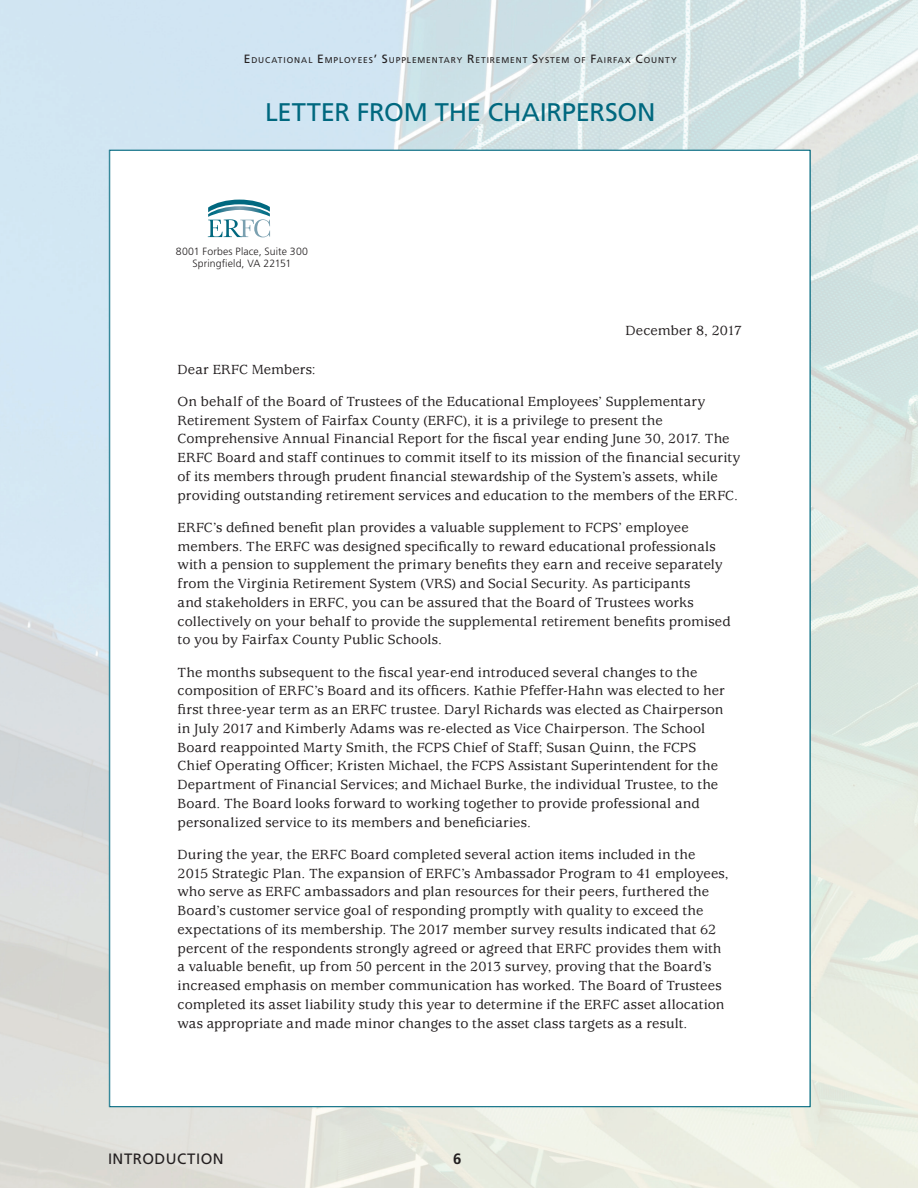
<style>
.page{position:relative;width:918px;height:1188px;background:#fff}
.page>*{position:absolute;margin:0;border:0;box-sizing:border-box;transform-origin:0 0}
.t1{font:25.5px "Frutiger LT Std";letter-spacing:-.01em;color:#00687f}
.t2{font:15px "Frutiger LT Std";letter-spacing:.035em;color:#231f20}
.t3{font:700 15px "Frutiger LT Std";color:#231f20}
.t4{font:500 14.7px/18.8px "Usherwood Std";letter-spacing:.01em;color:#231f20}
.t5{font:300 10.5px/12px "Frutiger LT Std";letter-spacing:.01em;color:#231f20;text-align:center}
.t6{font:8.4px "Frutiger LT Std";letter-spacing:.11em;color:#231f20}
.s1{font-size:12px}
</style>
<div class="page">
<img style="left:0;top:0;width:918px;height:1188px">
<div style="left:110px;top:150px;width:700px;height:957px;background:#fff"></div>
<svg style="left:208px;top:200px;width:62px;height:37px"></svg>
<p class="t6" style="left:244px;top:55px;width:434px"><span class="s1">E</span>DUCATIONAL <span class="s1">E</span>MPLOYEES<span class="s1">’ S</span>UPPLEMENTARY <span class="s1">R</span>ETIREMENT <span class="s1">S</span>YSTEM OF <span class="s1">F</span>AIRFAX <span class="s1">C</span>OUNTY</p>
<h1 class="t1" style="left:265px;top:97px;width:392px">LETTER FROM THE CHAIRPERSON</h1>
<p class="t5" style="left:176px;top:245px;width:134px">8001 Forbes Place, Suite 300<br>Springfield, VA 22151</p>
<p class="t4" style="left:626px;top:321px;width:118px">December 8, 2017</p>
<p class="t4" style="left:178px;top:353px;width:529px;line-height:32.2px">Dear ERFC Members:<br>On behalf of the Board of Trustees of the Educational Employees’ Supplementary</p>
<p class="t4" style="left:178px;top:411px;width:564px">Retirement System of Fairfax County (ERFC), it is a privilege to present the Comprehensive Annual Financial Report for the fiscal year ending June 30, 2017. The ERFC Board and staff continues to commit itself to its mission of the financial security of its members through prudent financial stewardship of the System’s assets, while providing outstanding retirement services and education to the members of the ERFC.</p>
<p class="t4" style="left:178px;top:518px;width:555px">ERFC’s defined benefit plan provides a valuable supplement to FCPS’ employee members. The ERFC was designed specifically to reward educational professionals with a pension to supplement the primary benefits they earn and receive separately from the Virginia Retirement System (VRS) and Social Security. As participants<br>and stakeholders in ERFC, you can be assured that the Board of Trustees works collectively on your behalf to provide the supplemental retirement benefits promised to you by Fairfax County Public Schools.</p>
<p class="t4" style="left:178px;top:663px;width:549px">The months subsequent to the fiscal year-end introduced several changes to the composition of ERFC’s Board and its officers. Kathie Pfeffer-Hahn was elected to her first three-year term as an ERFC trustee. Daryl Richards was elected as Chairperson in July 2017 and Kimberly Adams was re-elected as Vice Chairperson. The School Board reappointed Marty Smith, the FCPS Chief of Staff; Susan Quinn, the FCPS Chief Operating Officer; Kristen Michael, the FCPS Assistant Superintendent for the Department of Financial Services; and Michael Burke, the individual Trustee, to the Board. The Board looks forward to working together to provide professional and personalized service to its members and beneficiaries.</p>
<p class="t4" style="left:178px;top:845px;width:553px">During the year, the ERFC Board completed several action items included in the 2015 Strategic Plan. The expansion of ERFC’s Ambassador Program to 41 employees, who serve as ERFC ambassadors and plan resources for their peers, furthered the Board’s customer service goal of responding promptly with quality to exceed the expectations of its membership. The 2017 member survey results indicated that 62 percent of the respondents strongly agreed or agreed that ERFC provides them with a valuable benefit, up from 50 percent in the 2013 survey, proving that the Board’s increased emphasis on member communication has worked. The Board of Trustees completed its asset liability study this year to determine if the ERFC asset allocation was appropriate and made minor changes to the asset class targets as a result.</p>
<p class="t2" style="left:108px;top:1150px;width:117px">INTRODUCTION</p>
<p class="t3" style="left:453px;top:1150px;width:10px">6</p>
</div>
